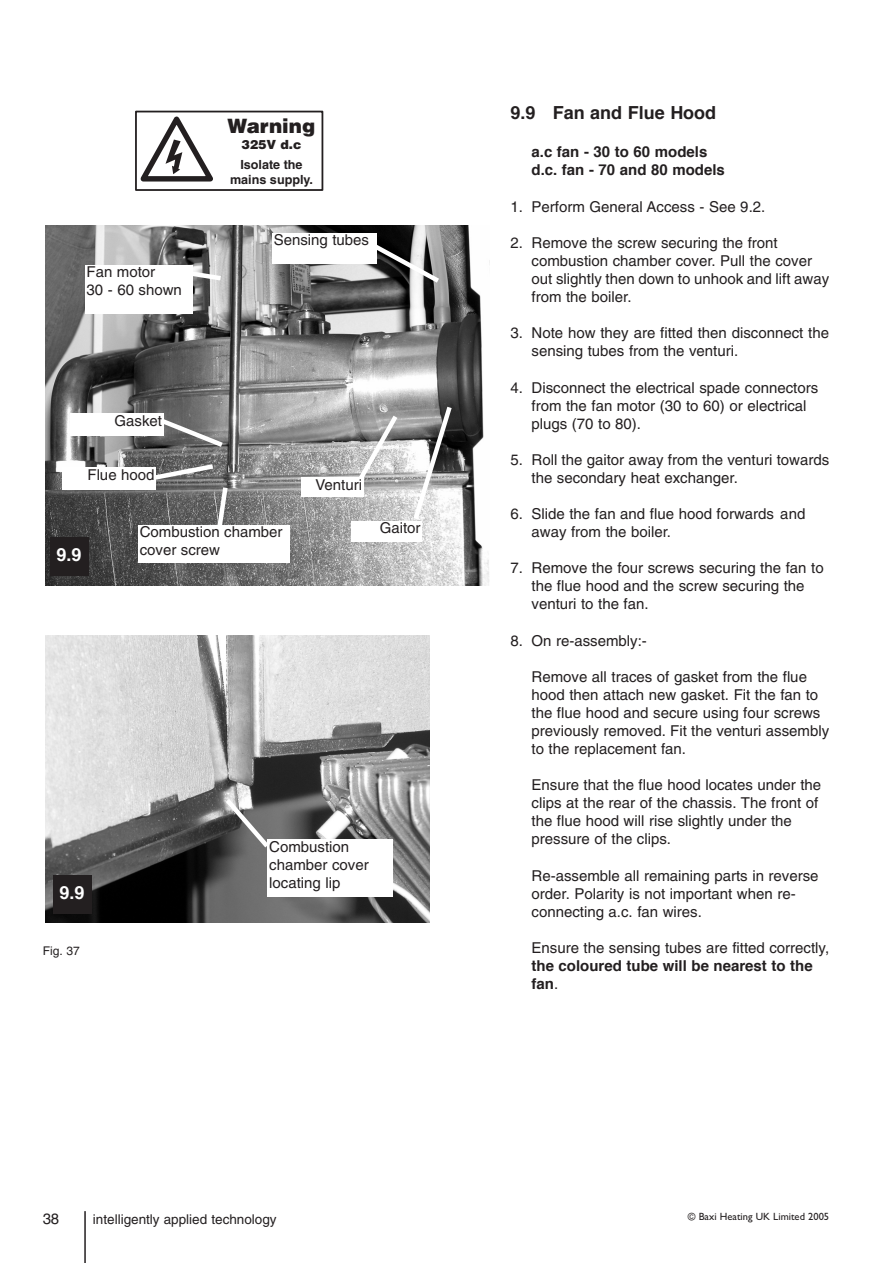
<style>
.page{position:relative;width:893px;height:1263px;background:#fff}
.page>*{position:absolute;margin:0;border:0;box-sizing:border-box;transform-origin:0 0}
.t1{font:900 19.8px "Helvetica";color:#231f20}
.t2{font:700 18px "Helvetica";color:#231f20}
.t3{font:700 18px "Helvetica";color:#fff}
.t4{font:15px/18px "Helvetica";color:#231f20}
.t5{font:700 15px/18.1px "Helvetica";color:#231f20}
.t6{font:13.5px "Helvetica";color:#231f20}
.t7{font:700 12.6px/15.3px "Helvetica";color:#231f20;text-align:center}
.t8{font:900 12.6px "Helvetica";color:#231f20}
.t9{font:12px "Helvetica";color:#231f20}
.t10{font:10.5px "Gill Sans";color:#231f20}
.s1{font-weight:400}
</style>
<div class="page">
<hr style="left:84px;top:1211px;width:2px;height:52px;background:#231f20">
<svg style="left:135px;top:110px;width:83px;height:72px"></svg>
<div style="left:135px;top:111px;width:188px;height:80px;border:2px solid #231f20"></div>
<img style="left:45px;top:225px;width:444px;height:360px">
<img style="left:46px;top:635px;width:384px;height:287px">
<div style="left:138px;top:525px;width:151px;height:37px;background:#fff"></div>
<div style="left:272px;top:233px;width:105px;height:31px;background:#fff"></div>
<svg style="left:368px;top:240px;width:76px;height:47px"></svg>
<svg style="left:351px;top:411px;width:51px;height:80px;background:#b4b4b4"></svg>
<div style="left:351px;top:521px;width:71px;height:20px;background:#fff"></div>
<svg style="left:410px;top:402px;width:45px;height:122px"></svg>
<div style="left:301px;top:478px;width:63px;height:19px;background:#fff"></div>
<div style="left:85px;top:265px;width:107px;height:49px;background:#fff"></div>
<svg style="left:192px;top:268px;width:34px;height:15px"></svg>
<div style="left:268px;top:839px;width:125px;height:58px;background:#fff"></div>
<svg style="left:221px;top:794px;width:52px;height:58px;background:#7c7c7c"></svg>
<div style="left:53px;top:875px;width:38px;height:38px;background:#231f20"></div>
<div style="left:50px;top:537px;width:38px;height:39px;background:#231f20"></div>
<svg style="left:156px;top:415px;width:72px;height:36px;background:#7f7f7f"></svg>
<svg style="left:149px;top:461px;width:81px;height:64px;background:#737373"></svg>
<div style="left:63px;top:467px;width:93px;height:22px;background:#fff"></div>
<div style="left:70px;top:413px;width:94px;height:22px;background:#fff"></div>
<p class="t4" style="left:87px;top:264px;width:97px">Fan motor<br>30 - 60 shown</p>
<h1 class="t1" style="left:228px;top:119px;width:89px">Warning</h1>
<p class="t8" style="left:241px;top:140px;width:62px">325V d.c</p>
<p class="t7" style="left:230px;top:158px;width:84px">Isolate the mains supply.</p>
<p class="t4" style="left:274px;top:233px;width:97px">Sensing tubes</p>
<p class="t4" style="left:115px;top:413px;width:49px">Gasket</p>
<p class="t4" style="left:87px;top:467px;width:69px">Flue hood</p>
<p class="t3" style="left:57px;top:547px;width:27px">9.9</p>
<p class="t4" style="left:140px;top:524px;width:144px">Combustion chamber cover screw</p>
<p class="t4" style="left:315px;top:477px;width:48px">Venturi</p>
<p class="t4" style="left:380px;top:521px;width:42px">Gaitor</p>
<p class="t3" style="left:59px;top:885px;width:27px">9.9</p>
<p class="t9" style="left:43px;top:946px;width:39px">Fig. 37</p>
<p class="t4" style="left:269px;top:839px;width:101px">Combustion chamber cover locating lip</p>
<p class="t2" style="left:510px;top:106px;width:207px">9.9 Fan and Flue Hood</p>
<p class="t5" style="left:531px;top:144px;width:195px">a.c fan - 30 to 60 models d.c. fan - 70 and 80 models</p>
<p class="t4" style="left:510px;top:199px;width:256px">1. Perform General Access - See 9.2.</p>
<p class="t4" style="left:531px;top:235px;width:299px;text-indent:-21px">2. Remove the screw securing the front combustion chamber cover. Pull the cover out slightly then down to unhook and lift away from the boiler.</p>
<p class="t4" style="left:531px;top:325px;width:299px;text-indent:-21px">3. Note how they are fitted then disconnect the sensing tubes from the venturi.</p>
<p class="t4" style="left:531px;top:380px;width:288px;text-indent:-21px">4. Disconnect the electrical spade connectors from the fan motor (30 to 60) or electrical plugs (70 to 80).</p>
<p class="t4" style="left:531px;top:452px;width:299px;text-indent:-21px">5. Roll the gaitor away from the venturi towards the secondary heat exchanger.</p>
<p class="t4" style="left:531px;top:506px;width:275px;text-indent:-21px">6. Slide the fan and flue hood forwards and away from the boiler.</p>
<p class="t4" style="left:531px;top:561px;width:294px;text-indent:-21px">7. Remove the four screws securing the fan to the flue hood and the screw securing the venturi to the fan.</p>
<p class="t4" style="left:510px;top:633px;width:138px">8. On re-assembly:-</p>
<p class="t4" style="left:531px;top:669px;width:299px">Remove all traces of gasket from the flue hood then attach new gasket. Fit the fan to the flue hood and secure using four screws previously removed. Fit the venturi assembly to the replacement fan.</p>
<p class="t4" style="left:531px;top:777px;width:291px">Ensure that the flue hood locates under the clips at the rear of the chassis. The front of the flue hood will rise slightly under the pressure of the clips.</p>
<p class="t4" style="left:531px;top:868px;width:289px">Re-assemble all remaining parts in reverse order. Polarity is not important when re&shy;connecting a.c. fan wires.</p>
<p class="t4" style="left:531px;top:940px;width:299px">Ensure the sensing tubes are fitted correctly,</p>
<p class="t5" style="left:531px;top:958px;width:283px">the coloured tube will be nearest to the fan<span class="s1">.</span></p>
<p class="t4" style="left:43px;top:1211px;width:18px">38</p>
<p class="t6" style="left:93px;top:1214px;width:185px">intelligently applied technology</p>
<p class="t10" style="left:688px;top:1213px;width:143px">© Baxi Heating UK Limited 2005</p>
</div>
